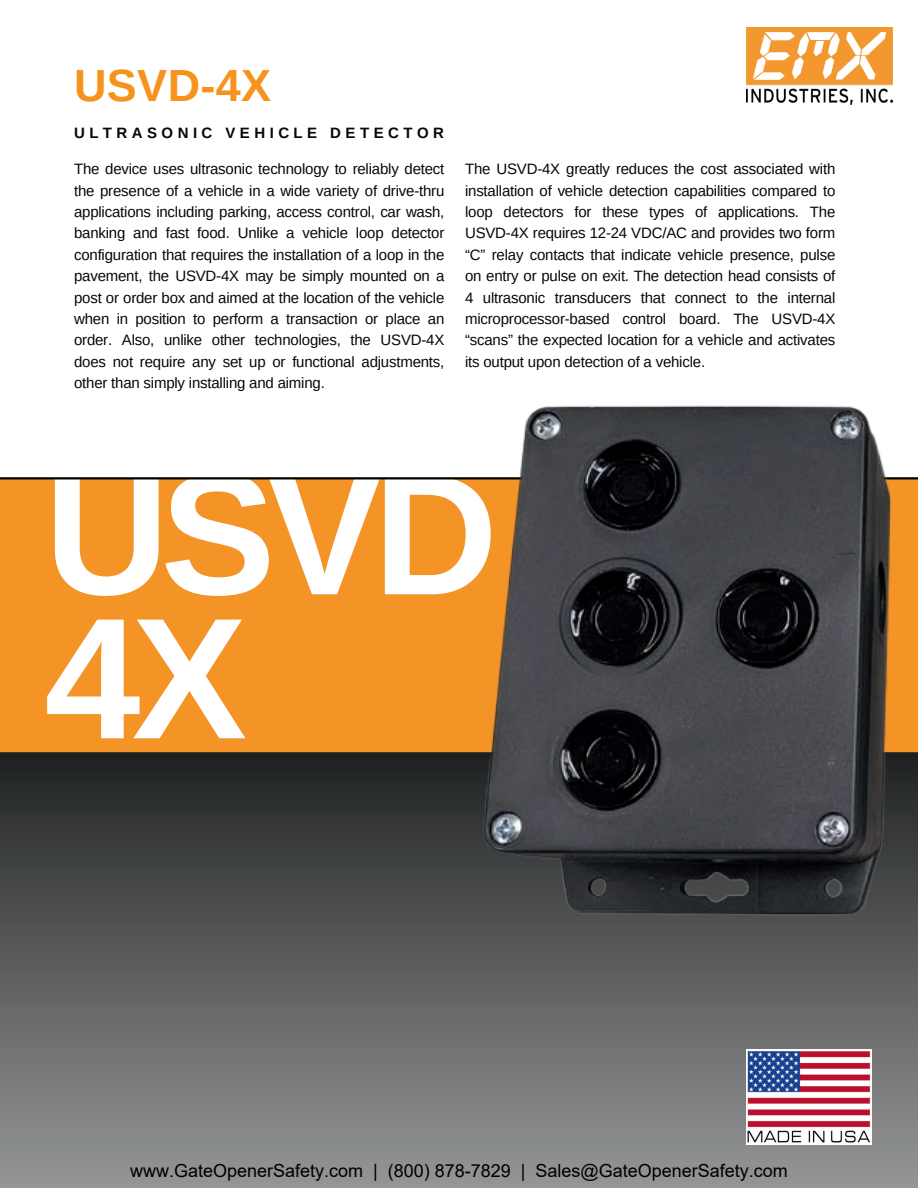
<style>
.page{position:relative;width:918px;height:1188px;background:#fff}
.page>*{position:absolute;margin:0;border:0;box-sizing:border-box;transform-origin:0 0}
.t1{font:700 172.5px/144px "Arimo";letter-spacing:-.05em;color:#fff}
.t2{font:700 45px "Arimo";letter-spacing:.01em;color:#f7931d}
.t3{font:18px "Arial";color:#000}
.t4{font:15px/21.3px "Arimo";letter-spacing:-.015em;color:#080704;text-align:justify}
.t5{font:700 15px "Arimo";letter-spacing:.295em;color:#080704}
</style>
<div class="page">
<img style="left:0;top:479px;width:918px;height:709px">
<img style="left:746px;top:27px;width:147px;height:78px">
<hr style="left:0;top:477px;width:918px;height:2px;background:#000">
<img style="left:475px;top:405px;width:443px;height:549px">
<img style="left:746px;top:1050px;width:125px;height:94px">
<h2 class="t2" style="left:74px;top:54px;width:199px">USVD-4X</h2>
<p class="t5" style="left:74px;top:122px;width:371px">ULTRASONIC VEHICLE DETECTOR</p>
<p class="t4" style="left:74px;top:159px;width:372px">The device uses ultrasonic technology to reliably detect the presence of a vehicle in a wide variety of drive-thru applications including parking, access control, car wash, banking and fast food. Unlike a vehicle loop detector configuration that requires the installation of a loop in the pavement, the USVD-4X may be simply mounted on a post or order box and aimed at the location of the vehicle when in position to perform a transaction or place an order. Also, unlike other technologies, the USVD-4X does not require any set up or functional adjustments, other than simply installing and aiming.</p>
<p class="t4" style="left:465px;top:159px;width:372px">The USVD-4X greatly reduces the cost associated with installation of vehicle detection capabilities compared to loop detectors for these types of applications. The USVD-4X requires 12-24 VDC/AC and provides two form “C” relay contacts that indicate vehicle presence, pulse on entry or pulse on exit. The detection head consists of 4 ultrasonic transducers that connect to the internal microprocessor-based control board. The USVD-4X “scans” the expected location for a vehicle and activates its output upon detection of a vehicle.</p>
<h1 class="t1" style="left:45px;top:466px;width:455px">USVD<br>4X</h1>
<p class="t3" style="left:130px;top:1158px;width:659px">www.GateOpenerSafety.com | (800) 878-7829 | Sales@GateOpenerSafety.com</p>
</div>
